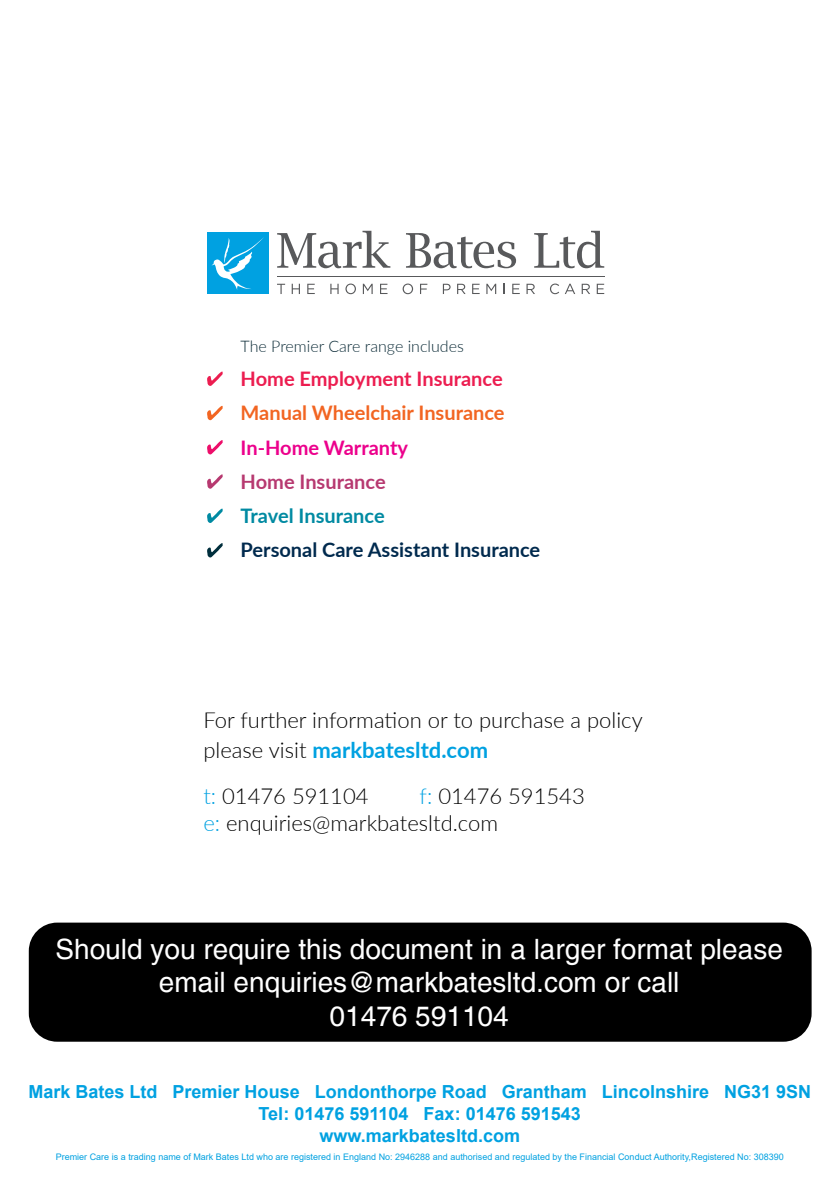
<style>
.page{position:relative;width:840px;height:1191px;background:#fff}
.page>*{position:absolute;margin:0;border:0;box-sizing:border-box;transform-origin:0 0}
.t1{font:28px/33.6px "Helvetica";color:#fff;text-align:center}
.t2{font:300 22px/26.4px "Lato";color:#000}
.t3{font:700 20px "Lato";color:#002a4e}
.t4{font:700 20px "Lato";color:#f26522}
.t5{font:700 20px "Lato";color:#ec1d50}
.t6{font:700 20px "Lato";color:#ec008c}
.t7{font:700 20px "Lato";letter-spacing:-.005em;color:#008aa2}
.t8{font:700 20px "Lato";color:#b73970}
.t9{font:700 18px/21.6px "Arial";color:#00a1e1;text-align:center}
.t10{font:300 16px "Lato";color:#0d2c38}
.t11{font:9px "Arial";color:#00a1e1}
.s1{font-weight:700;color:#00a1e1}
.s2{color:#00a1e1}
</style>
<div class="page">
<div style="left:29px;top:922px;width:782px;height:119px;background:#000;border-radius:28px"></div>
<div style="left:207px;top:232px;width:61px;height:62px;background:#00a1e1"></div>
<svg style="left:277px;top:231px;width:113px;height:37px"></svg>
<svg style="left:406px;top:233px;width:110px;height:35px"></svg>
<svg style="left:534px;top:231px;width:70px;height:37px"></svg>
<svg style="left:277px;top:284px;width:8px;height:10px"></svg>
<svg style="left:291px;top:284px;width:9px;height:10px"></svg>
<svg style="left:307px;top:284px;width:7px;height:10px"></svg>
<svg style="left:330px;top:284px;width:8px;height:10px"></svg>
<svg style="left:345px;top:283px;width:11px;height:11px"></svg>
<svg style="left:362px;top:284px;width:10px;height:10px"></svg>
<svg style="left:380px;top:284px;width:7px;height:10px"></svg>
<svg style="left:402px;top:283px;width:11px;height:11px"></svg>
<svg style="left:420px;top:284px;width:7px;height:10px"></svg>
<svg style="left:442px;top:284px;width:8px;height:10px"></svg>
<svg style="left:457px;top:284px;width:8px;height:10px"></svg>
<svg style="left:472px;top:284px;width:7px;height:10px"></svg>
<svg style="left:486px;top:284px;width:10px;height:10px"></svg>
<svg style="left:512px;top:284px;width:7px;height:10px"></svg>
<svg style="left:526px;top:284px;width:8px;height:10px"></svg>
<svg style="left:550px;top:283px;width:25px;height:11px"></svg>
<svg style="left:581px;top:284px;width:9px;height:10px"></svg>
<svg style="left:596px;top:284px;width:8px;height:10px"></svg>
<hr style="left:277px;top:276px;width:327px;height:1px;background:#58595b">
<svg style="left:211px;top:237px;width:53px;height:53px"></svg>
<svg style="left:207px;top:371px;width:15px;height:15px"></svg>
<svg style="left:207px;top:406px;width:15px;height:14px"></svg>
<svg style="left:207px;top:440px;width:15px;height:14px"></svg>
<svg style="left:207px;top:474px;width:15px;height:15px"></svg>
<svg style="left:207px;top:508px;width:15px;height:15px"></svg>
<svg style="left:207px;top:543px;width:15px;height:14px"></svg>
<h3 class="t10" style="left:240px;top:335px;width:225px">The Premier Care range includes</h3>
<h3 class="t5" style="left:240px;top:364px;width:263px">Home Employment Insurance</h3>
<h3 class="t4" style="left:240px;top:398px;width:265px">Manual Wheelchair Insurance</h3>
<h3 class="t6" style="left:240px;top:432px;width:169px">In-Home Warranty</h3>
<h3 class="t8" style="left:240px;top:466px;width:146px">Home Insurance</h3>
<h3 class="t7" style="left:240px;top:500px;width:145px">Travel Insurance</h3>
<h3 class="t3" style="left:240px;top:534px;width:301px">Personal Care Assistant Insurance</h3>
<h2 class="t2" style="left:203px;top:704px;width:440px;line-height:30px">For further information or to purchase a policy please visit <span class="s1">markbatesltd.com</span></h2>
<h2 class="t2" style="left:203px;top:782px;width:383px;text-indent:216px"><span class="s2">f:</span> 01476 591543 <span class="s2">e:</span> enquiries@markbatesltd.com</h2>
<h2 class="t2" style="left:203px;top:782px;width:167px"><span class="s2">t:</span> 01476 591104</h2>
<h1 class="t1" style="left:55px;top:932px;width:728px">Should you require this document in a larger format please email enquiries@markbatesltd.com or call<br>01476 591104</h1>
<h3 class="t9" style="left:28px;top:1081px;width:783px">Mark Bates Ltd Premier House Londonthorpe Road Grantham Lincolnshire NG31 9SN<br>Tel: 01476 591104 Fax: 01476 591543<br>www.markbatesltd.com</h3>
<p class="t11" style="left:56px;top:1150px;width:729px">Premier Care is a trading name of Mark Bates Ltd who are registered in England No: 2946288 and authorised and regulated by the Financial Conduct Authority,Registered No: 308390</p>
</div>
